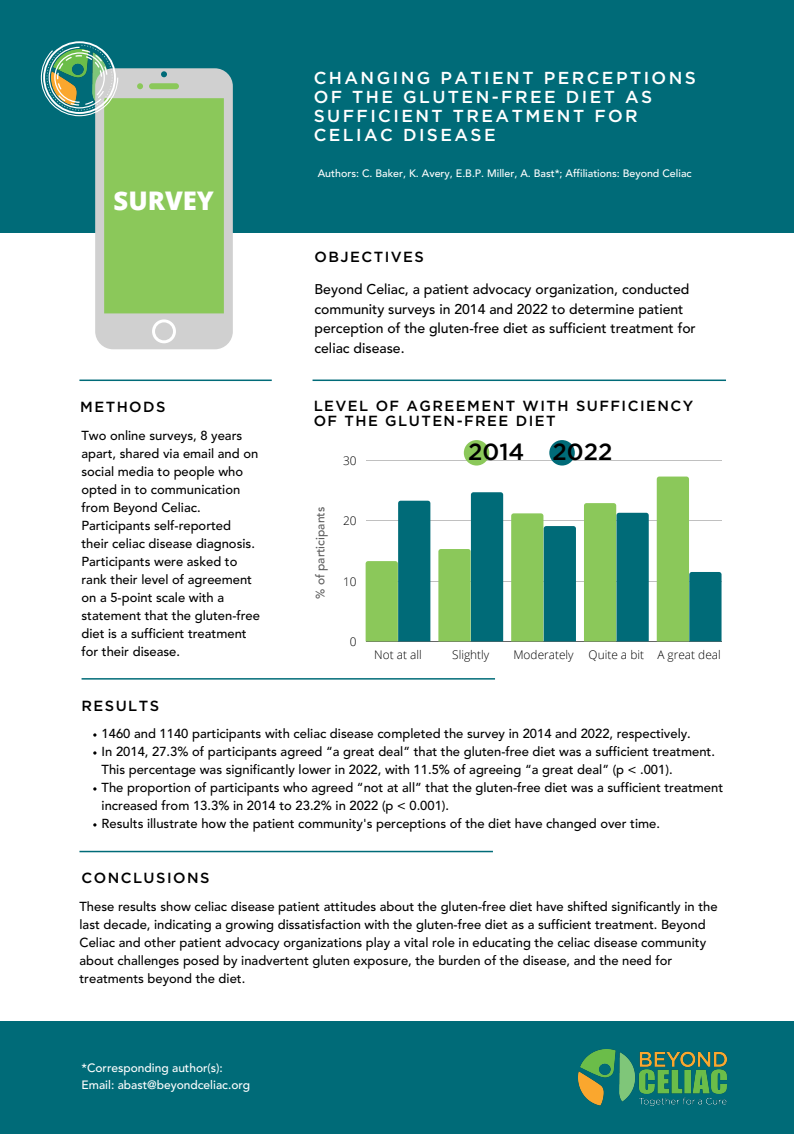
<style>
.page{position:relative;width:794px;height:1134px;background:#fff}
.page>*{position:absolute;margin:0;border:0;box-sizing:border-box;transform-origin:0 0}
.t1{font:800 25.64px "Open Sans";color:#fff}
.t2{font:500 23.36px "Gotham";color:#000}
.t3{font:500 17.32px/19px "Gotham";letter-spacing:.14em;color:#fff}
.t4{font:500 14.68px/14.7px "Gotham";letter-spacing:.1em;color:#000}
.t5{font:500 14px/19.5px "Avenir LT Std";color:#000}
.t6{font:500 13px/18px "Avenir LT Std";color:#000}
.t7{font:500 12px/16.7px "Avenir LT Std";color:#fff}
.t8{font:500 12px "Avenir LT Std";color:#5e5e5e}
.t9{font:300 11.88px "Open Sans";color:#000}
.t10{font:500 10.64px "Avenir LT Std";color:#fff}
</style>
<div class="page">
<div style="left:0;top:0;width:794px;height:233px;background:#006b78"></div>
<svg style="left:312px;top:380px;width:414px;height:1px"></svg>
<svg style="left:79px;top:851px;width:414px;height:1px"></svg>
<svg style="left:95px;top:68px;width:138px;height:281px;background:#a0ca7f"></svg>
<svg style="left:41px;top:41px;width:77px;height:75px"></svg>
<div style="left:0;top:1021px;width:794px;height:113px;background:#006b78"></div>
<svg style="left:79px;top:380px;width:193px;height:1px"></svg>
<svg style="left:82px;top:678px;width:413px;height:2px"></svg>
<img style="left:578px;top:1049px;width:148px;height:57px">
<hr style="left:366px;top:460px;width:355px;height:1px;background:#000">
<hr style="left:366px;top:521px;width:355px;height:1px;background:#000">
<hr style="left:366px;top:581px;width:355px;height:1px;background:#000">
<hr style="left:366px;top:641px;width:355px;height:1px;background:#000">
<svg style="left:366px;top:501px;width:64px;height:140px"></svg>
<svg style="left:438px;top:492px;width:65px;height:149px"></svg>
<svg style="left:511px;top:513px;width:65px;height:128px;background:#53a171"></svg>
<svg style="left:584px;top:503px;width:65px;height:138px;background:#509f6f"></svg>
<svg style="left:657px;top:477px;width:64px;height:164px"></svg>
<svg style="left:93px;top:733px;width:3px;height:4px"></svg>
<svg style="left:93px;top:751px;width:3px;height:4px"></svg>
<svg style="left:93px;top:787px;width:3px;height:4px"></svg>
<svg style="left:93px;top:823px;width:3px;height:4px"></svg>
<div style="left:464px;top:440px;width:25px;height:26px;background:#8bc85a;border-radius:50%"></div>
<div style="left:549px;top:440px;width:26px;height:26px;background:#006b78;border-radius:50%"></div>
<h3 class="t3" style="left:314px;top:69px;width:384px">CHANGING PATIENT PERCEPTIONS<br>OF THE GLUTEN-FREE DIET AS<br>SUFFICIENT TREATMENT FOR<br>CELIAC DISEASE</h3>
<h1 class="t1" style="left:114px;top:183px;width:102px">SURVEY</h1>
<p class="t4" style="left:80px;top:400px;width:87px">METHODS</p>
<p class="t6" style="left:81px;top:427px;width:180px">Two online surveys, 8 years apart, shared via email and on social media to people who opted in to communication from Beyond Celiac.<br>Participants self-reported their celiac disease diagnosis.<br>Participants were asked to rank their level of agreement on a 5-point scale with a statement that the gluten-free diet is a sufficient treatment for their disease.</p>
<p class="t4" style="left:81px;top:699px;width:79px">RESULTS</p>
<p class="t10" style="left:318px;top:169px;width:375px">Authors: C. Baker, K. Avery, E.B.P. Miller, A. Bast*; Affiliations: Beyond Celiac</p>
<p class="t4" style="left:314px;top:250px;width:111px">OBJECTIVES</p>
<p class="t5" style="left:314px;top:281px;width:383px">Beyond Celiac, a patient advocacy organization, conducted community surveys in 2014 and 2022 to determine patient perception of the gluten-free diet as sufficient treatment for celiac disease.</p>
<p class="t4" style="left:314px;top:400px;width:381px">LEVEL OF AGREEMENT WITH SUFFICIENCY<br>OF THE GLUTEN-FREE DIET</p>
<p class="t9" style="left:343px;top:452px;width:15px">30</p>
<p class="t8" style="left:315px;top:599px;width:93px;rotate:-90deg">% of participants</p>
<p class="t9" style="left:343px;top:513px;width:15px">20</p>
<p class="t9" style="left:343px;top:573px;width:15px">10</p>
<p class="t9" style="left:350px;top:633px;width:8px">0</p>
<h2 class="t2" style="left:468px;top:441px;width:146px">2014 2022</h2>
<p class="t9" style="left:374px;top:646px;width:49px">Not at all</p>
<p class="t9" style="left:452px;top:646px;width:39px">Slightly</p>
<p class="t9" style="left:513px;top:646px;width:62px">Moderately</p>
<p class="t9" style="left:589px;top:646px;width:134px">Quite a bit A great deal</p>
<p class="t6" style="left:102px;top:726px;width:623px">1460 and 1140 participants with celiac disease completed the survey in 2014 and 2022, respectively.<br>In 2014, 27.3% of participants agreed “a great deal” that the gluten-free diet was a sufficient treatment.<br>This percentage was significantly lower in 2022, with 11.5% of agreeing “a great deal” (p &lt; .001).<br>The proportion of participants who agreed “not at all” that the gluten-free diet was a sufficient treatment increased from 13.3% in 2014 to 23.2% in 2022 (p &lt; 0.001).<br>Results illustrate how the patient community's perceptions of the diet have changed over time.</p>
<p class="t4" style="left:81px;top:872px;width:129px">CONCLUSIONS</p>
<p class="t6" style="left:80px;top:899px;width:639px">These results show celiac disease patient attitudes about the gluten-free diet have shifted significantly in the last decade, indicating a growing dissatisfaction with the gluten-free diet as a sufficient treatment. Beyond Celiac and other patient advocacy organizations play a vital role in educating the celiac disease community about challenges posed by inadvertent gluten exposure, the burden of the disease, and the need for treatments beyond the diet.</p>
<p class="t7" style="left:81px;top:1060px;width:170px">*Corresponding author(s):<br>Email: abast@beyondceliac.org</p>
</div>
